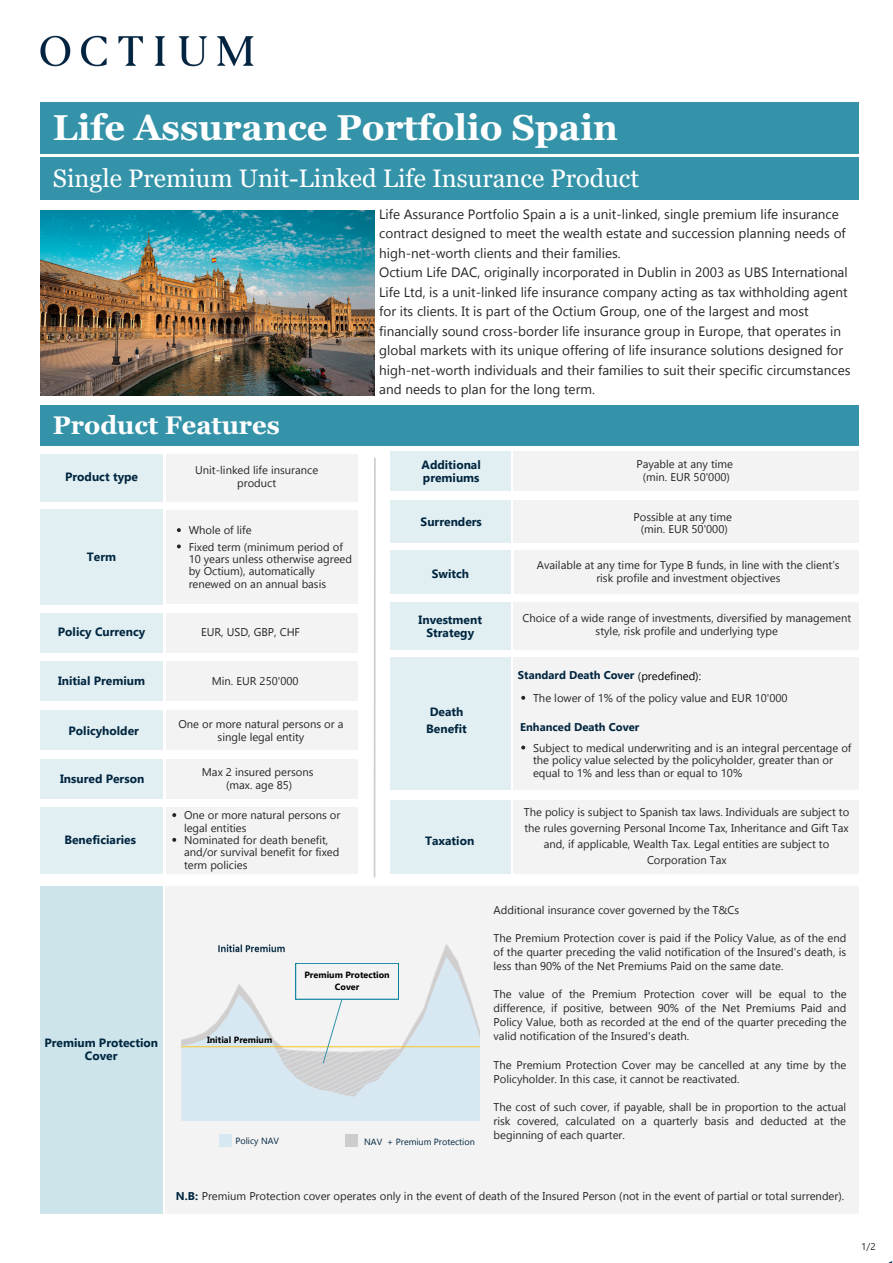
<style>
.page{position:relative;width:893px;height:1263px;background:#fff}
.page>*{position:absolute;margin:0;border:0;box-sizing:border-box;transform-origin:0 0}
.t1{font:700 36px "Georgia Pro";color:#fff}
.t2{font:700 25.5px "Georgia Pro";color:#fff}
.t3{font:25.35px "Georgia Pro";color:#fff}
.t4{font:13.5px/19.5px "Gadugi";color:#262626}
.t5{font:700 12px/12.9px "Gadugi";color:#012640}
.t6{font:11.25px/12.4px "Gadugi";color:#262626}
.t7{font:700 11.25px "Gadugi";color:#012640}
.t8{font:9.75px "Gadugi";color:#262626}
.t9{font:700 9px/12.4px "Gadugi";color:#000;text-align:center}
.t10{font:9px "Gadugi";color:#012640}
.s1{font-weight:400;color:#000}
.s2{font-weight:700;color:#012640}
</style>
<div class="page">
<div style="left:41px;top:103px;width:817px;height:51px;background:#3493a9"></div>
<div style="left:41px;top:405px;width:817px;height:40px;background:#3493a9"></div>
<div style="left:41px;top:613px;width:122px;height:39px;background:#e1eff2"></div>
<div style="left:41px;top:662px;width:122px;height:39px;background:#e1eff2"></div>
<div style="left:41px;top:710px;width:122px;height:39px;background:#e1eff2"></div>
<div style="left:41px;top:759px;width:122px;height:39px;background:#e1eff2"></div>
<div style="left:41px;top:807px;width:122px;height:66px;background:#e1eff2"></div>
<div style="left:390px;top:452px;width:120px;height:39px;background:#e1eff2"></div>
<div style="left:390px;top:500px;width:121px;height:43px;background:#e1eff2"></div>
<div style="left:166px;top:613px;width:191px;height:39px;background:#f3f3f3"></div>
<div style="left:166px;top:662px;width:191px;height:39px;background:#f3f3f3"></div>
<div style="left:166px;top:710px;width:191px;height:39px;background:#f3f3f3"></div>
<div style="left:166px;top:759px;width:191px;height:39px;background:#f3f3f3"></div>
<div style="left:166px;top:807px;width:191px;height:66px;background:#f3f3f3"></div>
<div style="left:514px;top:452px;width:344px;height:39px;background:#f3f3f3"></div>
<div style="left:514px;top:500px;width:344px;height:43px;background:#f3f3f3"></div>
<div style="left:514px;top:602px;width:344px;height:47px;background:#f3f3f3"></div>
<div style="left:514px;top:657px;width:345px;height:133px;background:#f3f3f3"></div>
<div style="left:390px;top:800px;width:121px;height:73px;background:#e1eff2"></div>
<div style="left:514px;top:800px;width:344px;height:73px;background:#f3f3f3"></div>
<div style="left:41px;top:454px;width:122px;height:48px;background:#e1eff2"></div>
<div style="left:166px;top:454px;width:191px;height:48px;background:#f3f3f3"></div>
<div style="left:41px;top:157px;width:818px;height:43px;background:#3493a9"></div>
<div style="left:390px;top:602px;width:121px;height:47px;background:#e1eff2"></div>
<img style="left:40px;top:35px;width:214px;height:32px">
<svg style="left:373px;top:458px;width:3px;height:420px"></svg>
<div style="left:514px;top:550px;width:344px;height:44px;background:#f3f3f3"></div>
<div style="left:390px;top:550px;width:121px;height:44px;background:#e1eff2"></div>
<div style="left:166px;top:886px;width:693px;height:327px;background:#f3f3f3"></div>
<div style="left:345px;top:1134px;width:13px;height:13px;background:#cdcdcd"></div>
<div style="left:219px;top:1134px;width:13px;height:13px;background:#d8e8f2"></div>
<div style="left:41px;top:886px;width:122px;height:327px;background:#cce4ea"></div>
<img style="left:180px;top:944px;width:299px;height:176px">
<img style="left:212px;top:944px;width:90px;height:17px">
<div style="left:390px;top:657px;width:121px;height:133px;background:#e1eff2"></div>
<div style="left:41px;top:509px;width:122px;height:96px;background:#e1eff2"></div>
<div style="left:166px;top:509px;width:191px;height:94px;background:#f3f3f3"></div>
<svg style="left:296px;top:963px;width:102px;height:101px"></svg>
<img style="left:41px;top:211px;width:334px;height:185px">
<svg style="left:172px;top:813px;width:4px;height:4px"></svg>
<svg style="left:172px;top:838px;width:4px;height:4px"></svg>
<svg style="left:521px;top:696px;width:4px;height:4px"></svg>
<svg style="left:521px;top:745px;width:4px;height:4px"></svg>
<svg style="left:177px;top:528px;width:4px;height:4px"></svg>
<svg style="left:177px;top:544px;width:4px;height:4px"></svg>
<p class="t1" style="left:53px;top:107px;width:566px">Life Assurance Portfolio Spain</p>
<p class="t3" style="left:53px;top:164px;width:588px">Single Premium Unit-Linked Life Insurance Product</p>
<p class="t2" style="left:53px;top:411px;width:228px">Product Features</p>
<p class="t5" style="left:65px;top:470px;width:74px">Product type</p>
<p class="t5" style="left:87px;top:550px;width:31px">Term</p>
<p class="t6" style="left:195px;top:463px;width:124px;text-align:center">Unit-linked life insurance product</p>
<p class="t6" style="left:189px;top:523px;width:64px">Whole of life</p>
<p class="t6" style="left:189px;top:540px;width:165px">Fixed term (minimum period of<br>10 years unless otherwise agreed by Octium), automatically renewed on an annual basis</p>
<p class="t4" style="left:379px;top:203px;width:468px">Life Assurance Portfolio Spain a is a unit-linked, single premium life insurance contract designed to meet the wealth estate and succession planning needs of high-net-worth clients and their families.</p>
<p class="t4" style="left:379px;top:262px;width:473px">Octium Life DAC, originally incorporated in Dublin in 2003 as UBS International Life Ltd, is a unit-linked life insurance company acting as tax withholding agent for its clients. It is part of the Octium Group, one of the largest and most financially sound cross-border life insurance group in Europe, that operates in global markets with its unique offering of life insurance solutions designed for high-net-worth individuals and their families to suit their specific circumstances and needs to plan for the long term.</p>
<p class="t5" style="left:421px;top:458px;width:61px">Additional premiums</p>
<p class="t5" style="left:420px;top:515px;width:63px">Surrenders</p>
<p class="t6" style="left:636px;top:458px;width:98px">Payable at any time</p>
<p class="t6" style="left:643px;top:470px;width:88px">(min. EUR 50'000)</p>
<p class="t6" style="left:633px;top:510px;width:100px">Possible at any time</p>
<p class="t6" style="left:641px;top:523px;width:88px">(min. EUR 50'000)</p>
<p class="t6" style="left:537px;top:558px;width:304px">Available at any time for Type B funds, in line with the client’s</p>
<p class="t5" style="left:432px;top:567px;width:39px">Switch</p>
<p class="t6" style="left:596px;top:571px;width:186px">risk profile and investment objectives</p>
<p class="t5" style="left:58px;top:625px;width:89px">Policy Currency</p>
<p class="t5" style="left:58px;top:673px;width:89px">Initial Premium</p>
<p class="t5" style="left:69px;top:724px;width:72px">Policyholder</p>
<p class="t5" style="left:60px;top:771px;width:86px">Insured Person</p>
<p class="t5" style="left:64px;top:833px;width:73px">Beneficiaries</p>
<p class="t5" style="left:418px;top:613px;width:65px">Investment</p>
<p class="t6" style="left:201px;top:625px;width:100px">EUR, USD, GBP, CHF</p>
<p class="t5" style="left:426px;top:626px;width:49px">Strategy</p>
<p class="t6" style="left:212px;top:674px;width:88px">Min. EUR 250'000</p>
<p class="t6" style="left:178px;top:717px;width:167px;text-align:center">One or more natural persons or a single legal entity</p>
<p class="t6" style="left:202px;top:765px;width:113px">Max 2 insured persons</p>
<p class="t6" style="left:226px;top:778px;width:68px">(max. age 85)</p>
<p class="t6" style="left:184px;top:808px;width:158px">One or more natural persons or legal entities</p>
<p class="t6" style="left:184px;top:833px;width:157px">Nominated for death benefit, and/or survival benefit for fixed term policies</p>
<p class="t5" style="left:426px;top:703px;width:42px;line-height:16.4px">Death<br>Benefit</p>
<p class="t5" style="left:425px;top:833px;width:51px">Taxation</p>
<p class="t6" style="left:522px;top:611px;width:330px;line-height:12.9px;text-align:center">Choice of a wide range of investments, diversified by management style, risk profile and underlying type</p>
<p class="t7" style="left:518px;top:667px;width:185px">Standard Death Cover <span class="s1">(predefined):</span></p>
<p class="t6" style="left:533px;top:691px;width:256px">The lower of 1% of the policy value and EUR 10'000</p>
<p class="t6" style="left:533px;top:741px;width:320px">Subject to medical underwriting and is an integral percentage of the policy value selected by the policyholder, greater than or equal to 1% and less than or equal to 10%</p>
<p class="t6" style="left:524px;top:804px;width:327px;line-height:15.8px;text-align:center">The policy is subject to Spanish tax laws. Individuals are subject to the rules governing Personal Income Tax, Inheritance and Gift Tax and, if applicable, Wealth Tax. Legal entities are subject to Corporation Tax</p>
<p class="t7" style="left:520px;top:719px;width:121px">Enhanced Death Cover</p>
<p class="t5" style="left:44px;top:1036px;width:115px;text-align:center">Premium Protection<br>Cover</p>
<p class="t9" style="left:207px;top:1033px;width:67px">Initial Premium</p>
<p class="t9" style="left:304px;top:968px;width:87px">Premium Protection<br>Cover</p>
<p class="t10" style="left:235px;top:1134px;width:45px">Policy NAV</p>
<p class="t10" style="left:364px;top:1135px;width:112px">NAV + Premium Protection</p>
<p class="t6" style="left:493px;top:903px;width:247px">Additional insurance cover governed by the T&amp;Cs</p>
<p class="t6" style="left:493px;top:930px;width:354px;line-height:14.1px;text-align:justify">The Premium Protection cover is paid if the Policy Value, as of the end of the quarter preceding the valid notification of the Insured's death, is less than 90% of the Net Premiums Paid on the same date.</p>
<p class="t6" style="left:493px;top:986px;width:354px;line-height:14.1px;text-align:justify">The value of the Premium Protection cover will be equal to the difference, if positive, between 90% of the Net Premiums Paid and Policy Value, both as recorded at the end of the quarter preceding the valid notification of the Insured's death.</p>
<p class="t6" style="left:493px;top:1057px;width:354px;line-height:14.1px">The Premium Protection Cover may be cancelled at any time by the<br>Policyholder. In this case, it cannot be reactivated.</p>
<p class="t6" style="left:493px;top:1099px;width:354px;line-height:14.1px;text-align:justify">The cost of such cover, if payable, shall be in proportion to the actual risk covered, calculated on a quarterly basis and deducted at the beginning of each quarter.</p>
<p class="t6" style="left:176px;top:1189px;width:670px"><span class="s2">N.B:</span> Premium Protection cover operates only in the event of death of the Insured Person (not in the event of partial or total surrender).</p>
<p class="t8" style="left:861px;top:1239px;width:16px">1/2</p>
</div>
